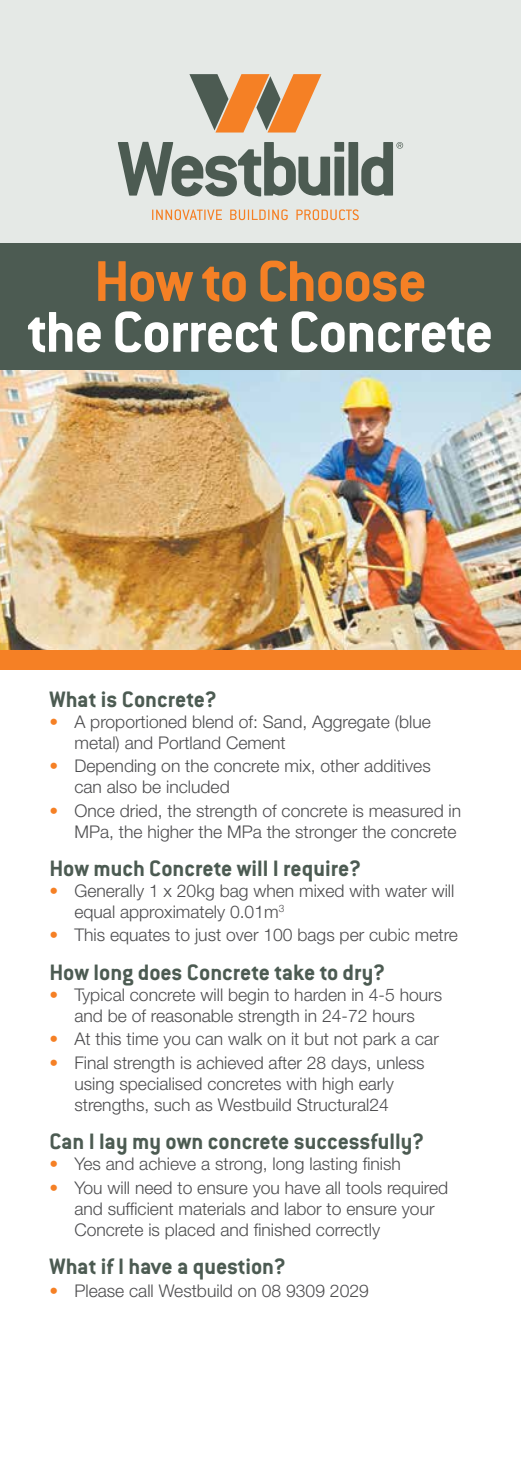
<style>
.page{position:relative;width:521px;height:1474px;background:#fff}
.page>*{position:absolute;margin:0;border:0;box-sizing:border-box;transform-origin:0 0}
.t1{font:700 63px "Conduit ITC Std";letter-spacing:-.02em;color:#fff}
.t2{font:700 63px "Conduit ITC Std";letter-spacing:-.02em;color:#f58025}
.t3{font:700 24.5px "Conduit ITC Std";color:#4c5b52}
.t4{font:300 17.5px/21px "Helvetica Neue LT Std";color:#4d4d4f}
.s1{font-weight:700;color:#f58025}
</style>
<div class="page">
<img style="left:0;top:370px;width:521px;height:280px">
<div style="left:0;top:650px;width:521px;height:20px;background:#f58025"></div>
<div style="left:0;top:0;width:521px;height:243px;background:#e5e9e6"></div>
<svg style="left:118px;top:142px;width:212px;height:54px"></svg>
<div style="left:334px;top:157px;width:10px;height:38px;background:#4c5b52"></div>
<div style="left:334px;top:142px;width:10px;height:10px;background:#4c5b52"></div>
<div style="left:348px;top:142px;width:10px;height:53px;background:#4c5b52"></div>
<svg style="left:152px;top:209px;width:70px;height:11px"></svg>
<svg style="left:230px;top:209px;width:58px;height:11px"></svg>
<svg style="left:296px;top:209px;width:63px;height:11px"></svg>
<svg style="left:189px;top:74px;width:132px;height:58px"></svg>
<svg style="left:361px;top:142px;width:42px;height:53px"></svg>
<div style="left:0;top:243px;width:521px;height:127px;background:#4c5b52"></div>
<h1 class="t2" style="left:94px;top:243px;width:334px">How to Choose</h1>
<h1 class="t1" style="left:28px;top:294px;width:467px">the Correct Concrete</h1>
<h2 class="t3" style="left:50px;top:684px;width:169px">What is Concrete?</h2>
<p class="t4" style="left:74px;top:710px;width:358px;text-indent:-25px"><span class="s1">•</span> A proportioned blend of: Sand, Aggregate (blue metal) and Portland Cement</p>
<p class="t4" style="left:74px;top:755px;width:358px;text-indent:-25px"><span class="s1">•</span> Depending on the concrete mix, other additives can also be included</p>
<p class="t4" style="left:50px;top:799px;width:413px;text-align:right"><span class="s1">•</span> Once dried, the strength of concrete is measured in<br>MPa, the higher the MPa the stronger the concrete</p>
<h2 class="t3" style="left:50px;top:853px;width:313px">How much Concrete will I require?</h2>
<p class="t4" style="left:74px;top:879px;width:381px;text-indent:-25px"><span class="s1">•</span> Generally 1 x 20kg bag when mixed with water will equal approximately 0.01m<sup>3</sup></p>
<p class="t4" style="left:50px;top:924px;width:410px"><span class="s1">•</span> This equates to just over 100 bags per cubic metre</p>
<h2 class="t3" style="left:50px;top:957px;width:337px">How long does Concrete take to dry?</h2>
<p class="t4" style="left:50px;top:983px;width:394px;text-align:center"><span class="s1">•</span> Typical concrete will begin to harden in 4-5 hours and be of reasonable strength in 24-72 hours</p>
<p class="t4" style="left:50px;top:1028px;width:391px"><span class="s1">•</span> At this time you can walk on it but not park a car</p>
<p class="t4" style="left:74px;top:1051px;width:352px;text-indent:-25px"><span class="s1">•</span> Final strength is achieved after 28 days, unless using specialised concretes with high early strengths, such as Westbuild Structural24</p>
<h2 class="t3" style="left:50px;top:1126px;width:376px">Can I lay my own concrete successfully?</h2>
<p class="t4" style="left:50px;top:1153px;width:353px"><span class="s1">•</span> Yes and achieve a strong, long lasting finish</p>
<p class="t4" style="left:74px;top:1176px;width:375px;text-indent:-25px"><span class="s1">•</span> You will need to ensure you have all tools required and sufficient materials and labor to ensure your<br>Concrete is placed and finished correctly</p>
<h2 class="t3" style="left:50px;top:1251px;width:238px">What if I have a question?</h2>
<p class="t4" style="left:50px;top:1279px;width:321px"><span class="s1">•</span> Please call Westbuild on 08 9309 2029</p>
</div>
